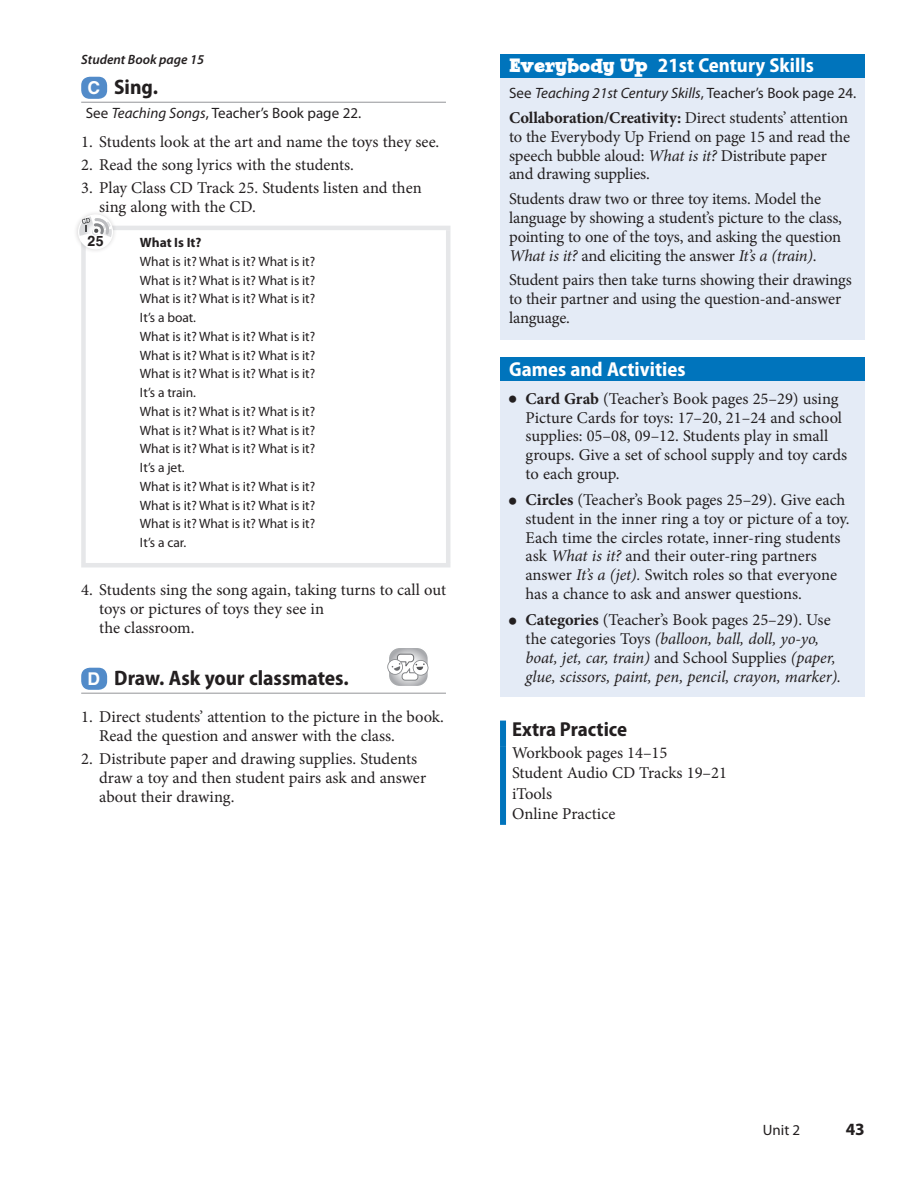
<style>
.page{position:relative;width:919px;height:1189px;background:#fff}
.page>*{position:absolute;margin:0;border:0;box-sizing:border-box;transform-origin:0 0}
.t1{font:700 semi-condensed 21px "Myriad Pro";color:#231f20}
.t2{font:700 semi-condensed 20.25px "Myriad Pro";color:#fff}
.t3{font:700 semi-condensed 20.25px "Myriad Pro";color:#231f20}
.t4{font:700 17.25px "Myriad Pro";color:#231f20}
.t5{font:16.5px/18.8px "Minion Pro";letter-spacing:-.005em;color:#231f20}
.t6{font:italic 16.5px/18.8px "Minion Pro";letter-spacing:-.005em;color:#231f20}
.t7{font:italic 15px "Myriad Pro";color:#231f20}
.t8{font:15px "Myriad Pro";color:#231f20}
.t9{font:700 14.85px "Helvetica Infant OUP";color:#231f20}
.t10{font:13.5px/18.8px "Myriad Pro";color:#231f20}
.t11{font:italic 600 13.5px "Myriad Pro";color:#231f20}
.s1{font-family:"Helvetica Infant OUP";font-stretch:normal;font-size:18.3px;color:#fff}
.s2{font-style:italic}
.s3{font-weight:700}
.s4{font-family:"Billy Serif";font-stretch:normal}
.s5{font-style:normal}
.s6{font-size:27px}
.s7{font-style:normal;font-size:27px}
.s8{font-weight:700;font-style:normal}
</style>
<div class="page">
<hr style="left:81px;top:102px;width:365px;height:1px;background:#939598">
<hr style="left:81px;top:692px;width:365px;height:1px;background:#939598">
<div style="left:81px;top:230px;width:5px;height:333px;background:#e6e7e9"></div>
<hr style="left:81px;top:226px;width:59px;height:4px;background:#e6e7e9">
<hr style="left:81px;top:563px;width:59px;height:4px;background:#e6e7e9">
<hr style="left:446px;top:230px;width:4px;height:333px;background:#e6e7e9">
<hr style="left:140px;top:226px;width:310px;height:4px;background:#e6e7e9">
<hr style="left:140px;top:563px;width:310px;height:4px;background:#e6e7e9">
<div style="left:81px;top:667px;width:26px;height:22px;background:#528bc9;border-radius:9px"></div>
<div style="left:500px;top:54px;width:364px;height:24px;background:#0074bc"></div>
<div style="left:500px;top:78px;width:364px;height:261px;background:#e4ebf6"></div>
<div style="left:500px;top:357px;width:364px;height:24px;background:#0074bc"></div>
<div style="left:500px;top:381px;width:364px;height:315px;background:#e4ebf6"></div>
<div style="left:500px;top:720px;width:6px;height:26px;background:#0074bc"></div>
<div style="left:500px;top:746px;width:6px;height:78px;background:#0074bc"></div>
<div style="left:73px;top:209px;width:45px;height:45px;background:#231f20;opacity:.2"></div>
<div style="left:387px;top:646px;width:42px;height:41px;border:1px solid #fff;border-radius:11px"></div>
<svg style="left:387px;top:647px;width:41px;height:39px"></svg>
<svg style="left:73px;top:76px;width:40px;height:173px"></svg>
<p class="t11" style="left:81px;top:52px;width:124px">Student Book page 15</p>
<p class="t1" style="left:88px;top:76px;width:72px"><span class="s1">C</span> Sing.</p>
<p class="t8" style="left:86px;top:104px;width:277px">See <span class="s2">Teaching Songs</span>, Teacher’s Book page 22.</p>
<p class="t5" style="left:81px;top:132px;width:359px">1. Students look at the art and name the toys they see.</p>
<p class="t5" style="left:81px;top:155px;width:274px">2. Read the song lyrics with the students.</p>
<p class="t5" style="left:99px;top:179px;width:324px;text-indent:-18px">3. Play Class CD Track 25. Students listen and then sing along with the CD.</p>
<p class="t10" style="left:140px;top:233px;width:177px"><span class="s3">What Is It?<br></span>What is it? What is it? What is it?<br>What is it? What is it? What is it?<br>What is it? What is it? What is it?<br>It’s a boat.<br>What is it? What is it? What is it?<br>What is it? What is it? What is it?<br>What is it? What is it? What is it?<br>It’s a train.<br>What is it? What is it? What is it?<br>What is it? What is it? What is it?<br>What is it? What is it? What is it?<br>It’s a jet.<br>What is it? What is it? What is it?<br>What is it? What is it? What is it?<br>What is it? What is it? What is it?<br>It’s a car.</p>
<p class="t5" style="left:99px;top:580px;width:348px;text-indent:-18px">4. Students sing the song again, taking turns to call out toys or pictures of toys they see in<br>the classroom.</p>
<p class="t1" style="left:88px;top:666px;width:263px"><span class="s1">D</span> Draw. Ask your classmates.</p>
<p class="t5" style="left:99px;top:707px;width:346px;text-indent:-18px">1. Direct students’ attention to the picture in the book.<br>Read the question and answer with the class.</p>
<p class="t5" style="left:99px;top:749px;width:328px;text-indent:-18px">2. Distribute paper and drawing supplies. Students draw a toy and then student pairs ask and answer about their drawing.</p>
<p class="t9" style="left:87px;top:232px;width:18px">25</p>
<p class="t2" style="left:509px;top:54px;width:306px"><span class="s4">Everybody Up</span> 21st Century Skills</p>
<p class="t7" style="left:509px;top:85px;width:349px"><span class="s5">See</span> Teaching 21st Century Skills<span class="s5">, Teacher’s Book page 24.</span></p>
<p class="t5" style="left:509px;top:109px;width:342px"><span class="s3">Collaboration/Creativity:</span> Direct students’ attention to the Everybody Up Friend on page 15 and read the speech bubble aloud: <span class="s2">What is it?</span> Distribute paper and drawing supplies.</p>
<p class="t5" style="left:509px;top:190px;width:334px">Students draw two or three toy items. Model the language by showing a student’s picture to the class, pointing to one of the toys, and asking the question <span class="s2">What is it?</span> and eliciting the answer <span class="s2">It’s a (train)</span>.</p>
<p class="t5" style="left:509px;top:271px;width:344px">Student pairs then take turns showing their drawings to their partner and using the question-and-answer language.</p>
<p class="t2" style="left:509px;top:358px;width:178px">Games and Activities</p>
<p class="t5" style="left:525px;top:389px;width:323px;text-indent:-18px"><span class="s6">•</span> <span class="s3">Card Grab</span> (Teacher’s Book pages 25–29) using Picture Cards for toys: 17–20, 21–24 and school supplies: 05–08, 09–12. Students play in small groups. Give a set of school supply and toy cards to each group.</p>
<p class="t5" style="left:525px;top:490px;width:325px;text-indent:-18px"><span class="s6">•</span> <span class="s3">Circles</span> (Teacher’s Book pages 25–29). Give each student in the inner ring a toy or picture of a toy.<br>Each time the circles rotate, inner-ring students ask <span class="s2">What is it?</span> and their outer-ring partners answer <span class="s2">It’s a (jet).</span> Switch roles so that everyone has a chance to ask and answer questions.</p>
<p class="t6" style="left:525px;top:610px;width:317px;text-indent:-18px"><span class="s7">•</span> <span class="s8">Categories</span> <span class="s5">(Teacher’s Book pages 25–29). Use the categories Toys</span> (balloon, ball, doll, yo-yo, boat, jet, car, train) <span class="s5">and School Supplies</span> (paper, glue, scissors, paint, pen, pencil, crayon, marker).</p>
<p class="t3" style="left:512px;top:717px;width:117px">Extra Practice</p>
<p class="t5" style="left:512px;top:742px;width:216px;line-height:20.2px">Workbook pages 14–15<br>Student Audio CD Tracks 19–21 iTools<br>Online Practice</p>
<p class="t8" style="left:762px;top:1122px;width:39px">Unit 2</p>
<p class="t4" style="left:845px;top:1119px;width:20px">43</p>
</div>
